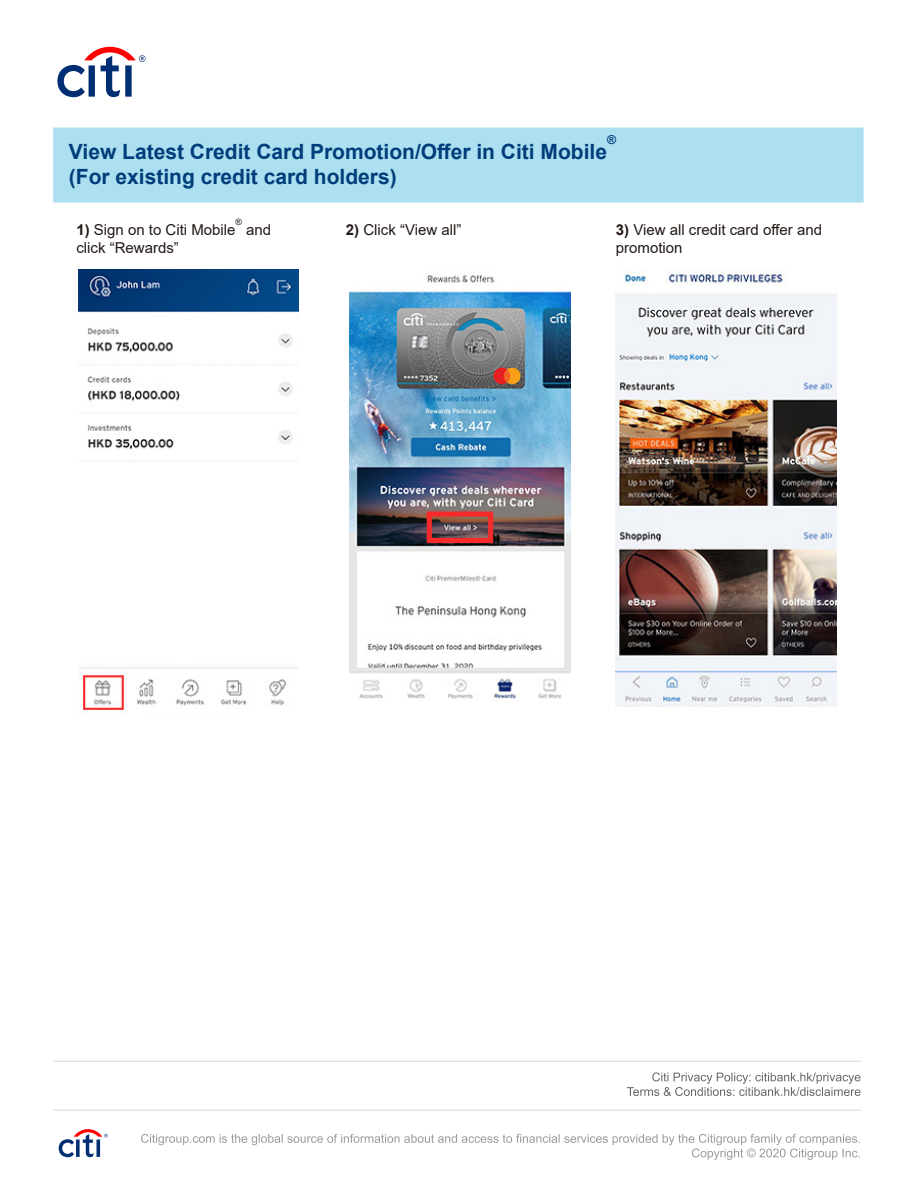
<style>
.page{position:relative;width:918px;height:1188px;background:#fff}
.page>*{position:absolute;margin:0;border:0;box-sizing:border-box;transform-origin:0 0}
.t1{font:700 21px "Arial";color:#003d7b}
.t2{font:15px/18px "Arial";color:#231916}
.t3{font:700 12.3px "Arial";color:#003d7b}
.t4{font:8.7px "Arial";color:#231916}
.s1{font-weight:700}
</style>
<div class="page">
<svg style="left:57px;top:47px;width:89px;height:50px"></svg>
<svg style="left:59px;top:1129px;width:49px;height:28px"></svg>
<svg style="left:627px;top:1072px;width:234px;height:24px"></svg>
<hr style="left:53px;top:1110px;width:808px;height:1px;background:#d6d6d6">
<hr style="left:53px;top:1061px;width:808px;height:1px;background:#d6d6d6">
<svg style="left:141px;top:1134px;width:719px;height:26px"></svg>
<div style="left:54px;top:128px;width:809px;height:74px;background:#ace0f0"></div>
<hr style="left:53px;top:128px;width:270px;height:1px;background:#ace0f0">
<hr style="left:53px;top:129px;width:2px;height:72px;background:#ace0f0">
<hr style="left:593px;top:128px;width:271px;height:1px;background:#ace0f0">
<hr style="left:862px;top:129px;width:2px;height:72px;background:#ace0f0">
<hr style="left:53px;top:201px;width:270px;height:2px;background:#ace0f0">
<hr style="left:323px;top:201px;width:270px;height:2px;background:#ace0f0">
<hr style="left:593px;top:201px;width:271px;height:2px;background:#ace0f0">
<img style="left:78px;top:270px;width:220px;height:444px">
<img style="left:350px;top:275px;width:220px;height:426px">
<img style="left:616px;top:270px;width:221px;height:437px">
<p class="t3" style="left:607px;top:131px;width:11px">®</p>
<h1 class="t1" style="left:69px;top:136px;width:540px">View Latest Credit Card Promotion/Offer in Citi Mobile</h1>
<h1 class="t1" style="left:69px;top:162px;width:329px">(For existing credit card holders)</h1>
<p class="t2" style="left:76px;top:221px;width:161px"><span class="s1">1)</span> Sign on to Citi Mobile</p>
<p class="t4" style="left:236px;top:216px;width:8px">®</p>
<p class="t2" style="left:346px;top:221px;width:117px"><span class="s1">2)</span> Click “View all”</p>
<p class="t2" style="left:616px;top:221px;width:208px"><span class="s1">3)</span> View all credit card offer and promotion</p>
<p class="t2" style="left:246px;top:221px;width:27px">and</p>
<p class="t2" style="left:76px;top:239px;width:104px">click “Rewards”</p>
</div>
